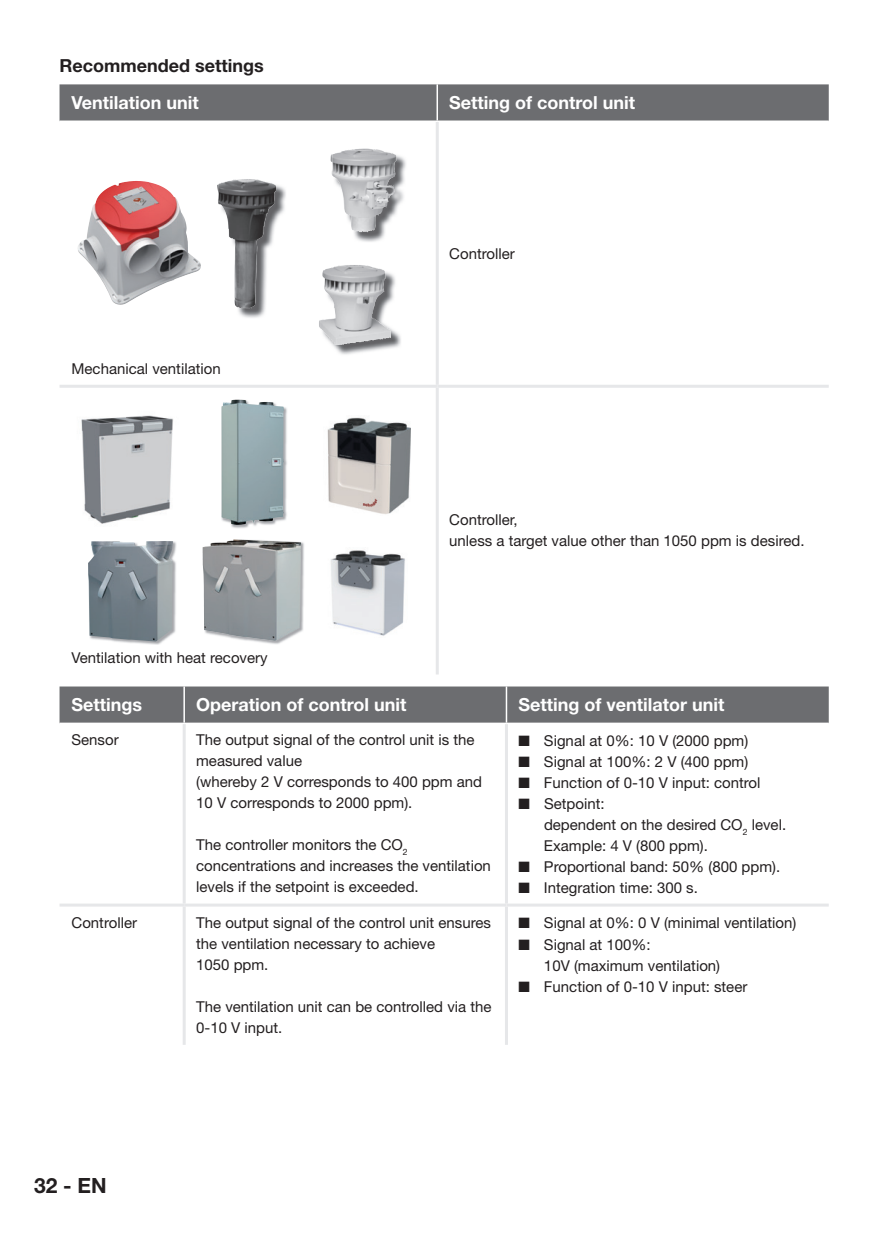
<style>
.page{position:relative;width:893px;height:1259px;background:#fff}
.page>*{position:absolute;margin:0;border:0;box-sizing:border-box;transform-origin:0 0}
.t1{font:700 21px "Helvetica Neue LT Pro";color:#231f20}
.t2{font:700 18px "Helvetica Neue LT Pro";color:#fff}
.t3{font:700 18px "Helvetica Neue LT Pro";color:#231f20}
.t4{font:15px/21px "Helvetica Neue LT Pro";color:#231f20}
</style>
<div class="page">
<div style="left:60px;top:84px;width:769px;height:36px;background:#6c6d70"></div>
<svg style="left:92px;top:148px;width:277px;height:252px"></svg>
<hr style="left:436px;top:84px;width:2px;height:36px;background:#fff">
<hr style="left:436px;top:122px;width:3px;height:263px;background:#e6e7e9">
<hr style="left:60px;top:385px;width:377px;height:3px;background:#e6e7e9">
<hr style="left:437px;top:385px;width:392px;height:3px;background:#e6e7e9">
<hr style="left:436px;top:388px;width:3px;height:286px;background:#e6e7e9">
<img style="left:219px;top:180px;width:67px;height:139px">
<img style="left:217px;top:179px;width:44px;height:25px">
<img style="left:219px;top:180px;width:57px;height:128px">
<img style="left:332px;top:155px;width:74px;height:87px">
<img style="left:328px;top:149px;width:51px;height:27px">
<img style="left:332px;top:150px;width:65px;height:82px">
<img style="left:321px;top:274px;width:80px;height:82px">
<img style="left:318px;top:265px;width:53px;height:64px">
<img style="left:321px;top:267px;width:70px;height:78px">
<img style="left:78px;top:181px;width:59px;height:86px">
<img style="left:331px;top:550px;width:74px;height:86px">
<img style="left:253px;top:542px;width:51px;height:102px">
<img style="left:202px;top:539px;width:99px;height:102px">
<img style="left:231px;top:407px;width:56px;height:121px">
<img style="left:221px;top:400px;width:63px;height:125px">
<img style="left:113px;top:541px;width:63px;height:104px">
<img style="left:88px;top:541px;width:85px;height:100px">
<img style="left:81px;top:415px;width:92px;height:109px">
<img style="left:327px;top:417px;width:84px;height:97px">
<div style="left:60px;top:686px;width:769px;height:36px;background:#6c6d70"></div>
<hr style="left:183px;top:686px;width:2px;height:36px;background:#fff">
<hr style="left:506px;top:686px;width:1px;height:36px;background:#fff">
<hr style="left:183px;top:724px;width:3px;height:179px;background:#e6e7e9">
<hr style="left:505px;top:724px;width:3px;height:179px;background:#e6e7e9">
<hr style="left:60px;top:903px;width:124px;height:3px;background:#e6e7e9">
<hr style="left:184px;top:903px;width:322px;height:3px;background:#e6e7e9">
<hr style="left:183px;top:906px;width:3px;height:139px;background:#e6e7e9">
<hr style="left:506px;top:903px;width:323px;height:3px;background:#e6e7e9">
<hr style="left:505px;top:906px;width:3px;height:139px;background:#e6e7e9">
<p class="t3" style="left:60px;top:55px;width:206px">Recommended settings</p>
<p class="t2" style="left:72px;top:91px;width:129px">Ventilation unit</p>
<p class="t2" style="left:449px;top:91px;width:187px">Setting of control unit</p>
<p class="t4" style="left:72px;top:358px;width:151px">Mechanical ventilation</p>
<p class="t4" style="left:72px;top:646px;width:198px">Ventilation with heat recovery</p>
<p class="t4" style="left:449px;top:242px;width:67px">Controller</p>
<p class="t4" style="left:449px;top:509px;width:357px">Controller,<br>unless a target value other than 1050 ppm is desired.</p>
<p class="t2" style="left:72px;top:693px;width:72px">Settings</p>
<p class="t2" style="left:196px;top:693px;width:212px">Operation of control unit</p>
<p class="t2" style="left:518px;top:693px;width:207px">Setting of ventilator unit</p>
<p class="t4" style="left:72px;top:729px;width:49px">Sensor</p>
<p class="t4" style="left:196px;top:729px;width:287px">The output signal of the control unit is the measured value<br>(whereby 2 V corresponds to 400 ppm and<br>10 V corresponds to 2000 ppm).</p>
<p class="t4" style="left:196px;top:834px;width:296px">The controller monitors the CO<sub>2 </sub>concentrations and increases the ventilation levels if the setpoint is exceeded.</p>
<p class="t4" style="left:518px;top:730px;width:231px">■ Signal at 0%: 10 V (2000 ppm)</p>
<p class="t4" style="left:518px;top:751px;width:231px">■ Signal at 100%: 2 V (400 ppm)</p>
<p class="t4" style="left:518px;top:772px;width:243px">■ Function of 0-10 V input: control</p>
<p class="t4" style="left:544px;top:793px;width:244px;text-indent:-26px">■ Setpoint:<br>dependent on the desired CO<sub>2</sub> level.<br>Example: 4 V (800 ppm).</p>
<p class="t4" style="left:518px;top:856px;width:263px">■ Proportional band: 50% (800 ppm).</p>
<p class="t4" style="left:518px;top:877px;width:181px">■ Integration time: 300 s.</p>
<p class="t4" style="left:72px;top:911px;width:67px">Controller</p>
<p class="t4" style="left:196px;top:911px;width:296px">The output signal of the control unit ensures the ventilation necessary to achieve<br>1050 ppm.</p>
<p class="t4" style="left:196px;top:995px;width:297px">The ventilation unit can be controlled via the<br>0-10 V input.</p>
<p class="t4" style="left:518px;top:912px;width:279px">■ Signal at 0%: 0 V (minimal ventilation)</p>
<p class="t4" style="left:544px;top:933px;width:178px;text-indent:-26px">■ Signal at 100%:<br>10V (maximum ventilation)</p>
<p class="t4" style="left:518px;top:975px;width:230px">■ Function of 0-10 V input: steer</p>
<h1 class="t1" style="left:34px;top:1172px;width:74px">32 - EN</h1>
</div>
